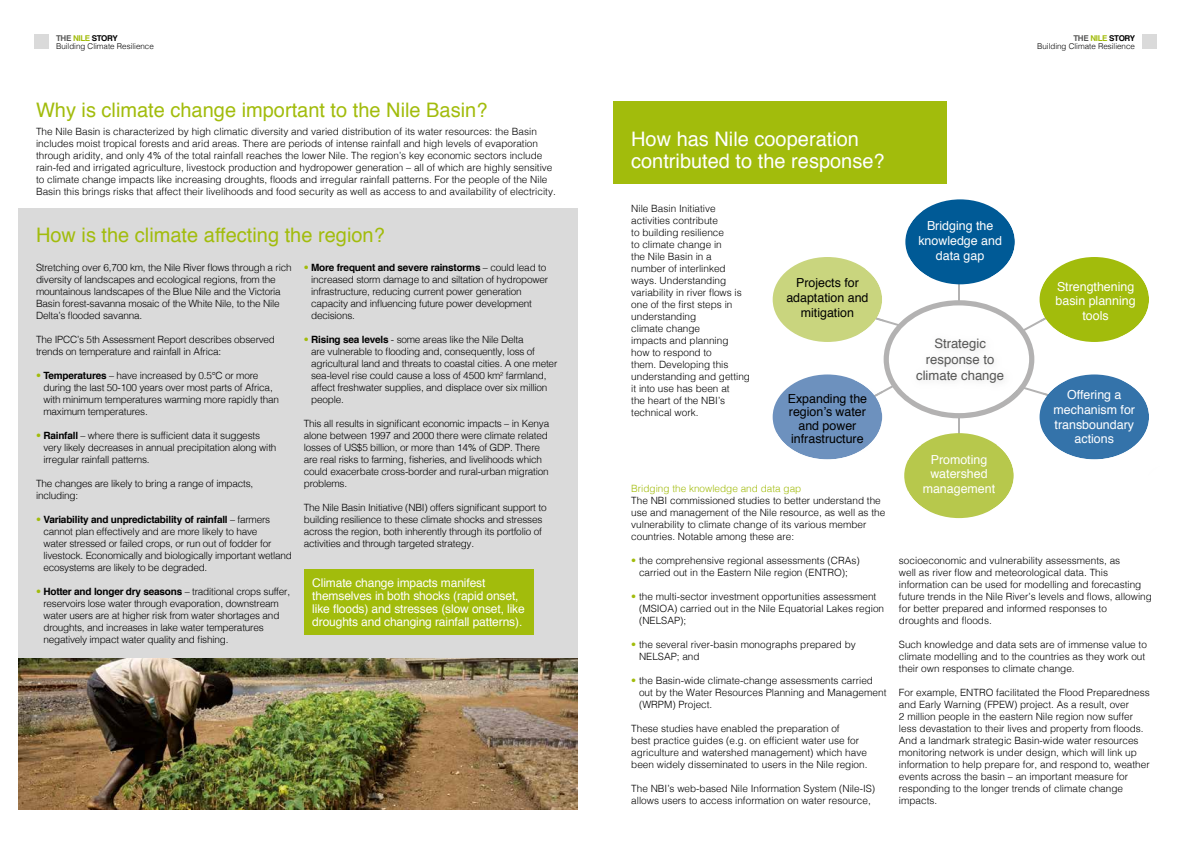
<style>
.page{position:relative;width:1191px;height:842px;background:#fff}
.page>*{position:absolute;margin:0;border:0;box-sizing:border-box;transform-origin:0 0}
.t1{font:20px "Helvetica";color:#a2bc0c}
.t2{font:20px/22px "Helvetica";color:#fff}
.t3{font:13.1px/15.7px "Helvetica";color:#575756;text-align:center}
.t4{font:12.4px/14.9px "Helvetica";color:#fff;text-align:center}
.t5{font:12.4px/13.5px "Helvetica";color:#000;text-align:center}
.t6{font:12px/13px "Helvetica";letter-spacing:-.01em;color:#fff}
.t7{font:300 10px/12px "Helvetica";color:#000}
.t8{font:300 10px/12px "Helvetica";letter-spacing:-.02em;color:#000}
.t9{font:300 10px "Helvetica";color:#a2bc0c}
.t10{font:300 8px/8.3px "Helvetica";color:#000;text-align:right}
.s1{font-weight:700;color:#575756}
.s2{font-weight:700;color:#a2bc0c}
.s3{font-weight:700}
.s4{color:#a2bc0c}
</style>
<div class="page">
<div style="left:1142px;top:34px;width:14px;height:15px;background:#dadada"></div>
<div style="left:34px;top:34px;width:15px;height:15px;background:#dadada"></div>
<div style="left:613px;top:102px;width:333px;height:82px;background:#a2bc0c"></div>
<hr style="left:958px;top:266px;width:2px;height:37px;background:#b3b2b2">
<hr style="left:958px;top:415px;width:2px;height:37px;background:#b3b2b2">
<div style="left:772px;top:257px;width:110px;height:85px;background:#c9d57e;border-radius:50%"></div>
<img style="left:865px;top:269px;width:17px;height:27px">
<div style="left:905px;top:199px;width:110px;height:85px;background:#005a96;border-radius:50%"></div>
<img style="left:909px;top:211px;width:106px;height:66px">
<div style="left:1039px;top:257px;width:110px;height:85px;background:#a2bc0c;border-radius:50%"></div>
<img style="left:1040px;top:272px;width:109px;height:66px">
<svg style="left:1039px;top:374px;width:110px;height:85px"></svg>
<img style="left:1043px;top:380px;width:106px;height:80px">
<div style="left:904px;top:433px;width:109px;height:85px;background:#b7c84c;border-radius:50%"></div>
<img style="left:908px;top:445px;width:105px;height:66px">
<svg style="left:772px;top:374px;width:110px;height:85px"></svg>
<img style="left:776px;top:380px;width:106px;height:80px">
<svg style="left:852px;top:300px;width:217px;height:118px"></svg>
<div style="left:18px;top:209px;width:560px;height:558px;background:#dadada"></div>
<img style="left:18px;top:658px;width:560px;height:151px">
<div style="left:304px;top:569px;width:229px;height:65px;background:#a2bc0c"></div>
<p class="t10" style="left:56px;top:33px;width:99px;text-align:left"><span class="s1">THE</span> <span class="s2">NILE</span> <span class="s3">STORY<br></span>Building Climate Resilience</p>
<h1 class="t1" style="left:36px;top:97px;width:453px">Why is climate change important to the Nile Basin?</h1>
<p class="t7" style="left:36px;top:125px;width:521px">The Nile Basin is characterized by high climatic diversity and varied distribution of its water resources: the Basin includes moist tropical forests and arid areas. There are periods of intense rainfall and high levels of evaporation through aridity, and only 4% of the total rainfall reaches the lower Nile. The region’s key economic sectors include rain-fed and irrigated agriculture, livestock production and hydropower generation – all of which are highly sensitive to climate change impacts like increasing droughts, floods and irregular rainfall patterns. For the people of the Nile Basin this brings risks that affect their livelihoods and food security as well as access to and availability of electricity.</p>
<h1 class="t1" style="left:36px;top:222px;width:350px">How is the climate affecting the region?</h1>
<p class="t8" style="left:36px;top:260px;width:257px">Stretching over 6,700 km, the Nile River flows through a rich diversity of landscapes and ecological regions, from the mountainous landscapes of the Blue Nile and the Victoria Basin forest-savanna mosaic of the White Nile, to the Nile Delta’s flooded savanna.</p>
<p class="t8" style="left:36px;top:332px;width:240px">The IPCC’s 5th Assessment Report describes observed trends on temperature and rainfall in Africa:</p>
<p class="t8" style="left:43px;top:368px;width:237px;text-indent:-7px"><span class="s4">•</span> <span class="s3">Temperatures</span> – have increased by 0.5°C or more during the last 50-100 years over most parts of Africa, with minimum temperatures warming more rapidly than maximum temperatures.</p>
<p class="t8" style="left:43px;top:428px;width:234px;text-indent:-7px"><span class="s4">•</span> <span class="s3">Rainfall</span> – where there is sufficient data it suggests very likely decreases in annual precipitation along with irregular rainfall patterns.</p>
<p class="t8" style="left:36px;top:476px;width:219px">The changes are likely to bring a range of impacts, including:</p>
<p class="t8" style="left:43px;top:512px;width:250px;text-indent:-7px"><span class="s4">•</span> <span class="s3">Variability and unpredictability of rainfall</span> – farmers cannot plan effectively and are more likely to have<br>water stressed or failed crops, or run out of fodder for livestock. Economically and biologically important wetland ecosystems are likely to be degraded.</p>
<p class="t8" style="left:43px;top:584px;width:248px;text-indent:-7px"><span class="s4">•</span> <span class="s3">Hotter and longer dry seasons</span> – traditional crops suffer, reservoirs lose water through evaporation, downstream water users are at higher risk from water shortages and droughts, and increases in lake water temperatures negatively impact water quality and fishing.</p>
<p class="t8" style="left:311px;top:261px;width:238px;text-indent:-7px"><span class="s4">•</span> <span class="s3">More frequent and severe rainstorms</span> – could lead to increased storm damage to and siltation of hydropower infrastructure, reducing current power generation capacity and influencing future power development decisions.</p>
<p class="t8" style="left:311px;top:333px;width:248px;text-indent:-7px"><span class="s4">•</span> <span class="s3">Rising sea levels</span> - some areas like the Nile Delta<br>are vulnerable to flooding and, consequently, loss of agricultural land and threats to coastal cities. A one meter sea-level rise could cause a loss of 4500 km<sup>2</sup> farmland, affect freshwater supplies, and displace over six million people.</p>
<p class="t8" style="left:304px;top:417px;width:247px">This all results in significant economic impacts – in Kenya alone between 1997 and 2000 there were climate related losses of US$5 billion, or more than 14% of GDP. There are real risks to farming, fisheries, and livelihoods which could exacerbate cross-border and rural-urban migration problems.</p>
<p class="t8" style="left:304px;top:501px;width:244px">The Nile Basin Initiative (NBI) offers significant support to building resilience to these climate shocks and stresses across the region, both inherently through its portfolio of activities and through targeted strategy.</p>
<p class="t6" style="left:312px;top:577px;width:214px">Climate change impacts manifest themselves in both shocks (rapid onset, like floods) and stresses (slow onset, like droughts and changing rainfall patterns).</p>
<p class="t10" style="left:1037px;top:33px;width:99px"><span class="s1">THE</span> <span class="s2">NILE</span> <span class="s3">STORY<br></span>Building Climate Resilience</p>
<h1 class="t2" style="left:631px;top:129px;width:255px">How has Nile cooperation contributed to the response?</h1>
<p class="t7" style="left:631px;top:202px;width:120px">Nile Basin Initiative activities contribute<br>to building resilience<br>to climate change in<br>the Nile Basin in a<br>number of interlinked ways. Understanding variability in river flows is one of the first steps in understanding<br>climate change<br>impacts and planning<br>how to respond to<br>them. Developing this understanding and getting it into use has been at<br>the heart of the NBI’s technical work.</p>
<p class="t5" style="left:786px;top:276px;width:84px;line-height:14.9px">Projects for adaptation and mitigation</p>
<p class="t5" style="left:787px;top:393px;width:81px">Expanding the region’s water and power infrastructure</p>
<p class="t9" style="left:631px;top:480px;width:172px">Bridging the knowledge and data gap</p>
<p class="t7" style="left:631px;top:494px;width:255px">The NBI commissioned studies to better understand the use and management of the Nile resource, as well as the vulnerability to climate change of its various member countries. Notable among these are:</p>
<p class="t7" style="left:631px;top:554px;width:230px;text-align:center"><span class="s4">•</span> the comprehensive regional assessments (CRAs) carried out in the Eastern Nile region (ENTRO);</p>
<p class="t7" style="left:639px;top:590px;width:247px;text-indent:-8px"><span class="s4">•</span> the multi-sector investment opportunities assessment (MSIOA) carried out in the Nile Equatorial Lakes region (NELSAP);</p>
<p class="t7" style="left:639px;top:638px;width:218px;text-indent:-8px"><span class="s4">•</span> the several river-basin monographs prepared by<br>NELSAP; and</p>
<p class="t7" style="left:639px;top:674px;width:249px;text-indent:-8px"><span class="s4">•</span> the Basin-wide climate-change assessments carried out by the Water Resources Planning and Management (WRPM) Project.</p>
<p class="t7" style="left:631px;top:722px;width:238px">These studies have enabled the preparation of<br>best practice guides (e.g. on efficient water use for agriculture and watershed management) which have been widely disseminated to users in the Nile region.</p>
<p class="t7" style="left:631px;top:782px;width:245px">The NBI’s web-based Nile Information System (Nile-IS) allows users to access information on water resource,</p>
<p class="t4" style="left:918px;top:219px;width:85px">Bridging the knowledge and data gap</p>
<h2 class="t3" style="left:916px;top:336px;width:89px">Strategic response to climate change</h2>
<p class="t4" style="left:922px;top:452px;width:74px">Promoting watershed management</p>
<p class="t4" style="left:1055px;top:279px;width:82px">Strengthening basin planning tools</p>
<p class="t4" style="left:1053px;top:388px;width:83px">Offering a mechanism for transboundary actions</p>
<p class="t7" style="left:899px;top:553px;width:254px">socioeconomic and vulnerability assessments, as<br>well as river flow and meteorological data. This information can be used for modelling and forecasting future trends in the Nile River’s levels and flows, allowing for better prepared and informed responses to<br>droughts and floods.</p>
<p class="t7" style="left:899px;top:637px;width:249px">Such knowledge and data sets are of immense value to climate modelling and to the countries as they work out their own responses to climate change.</p>
<p class="t7" style="left:899px;top:685px;width:252px">For example, ENTRO facilitated the Flood Preparedness and Early Warning (FPEW) project. As a result, over<br>2 million people in the eastern Nile region now suffer less devastation to their lives and property from floods.<br>And a landmark strategic Basin-wide water resources monitoring network is under design, which will link up information to help prepare for, and respond to, weather events across the basin – an important measure for responding to the longer trends of climate change impacts.</p>
</div>
